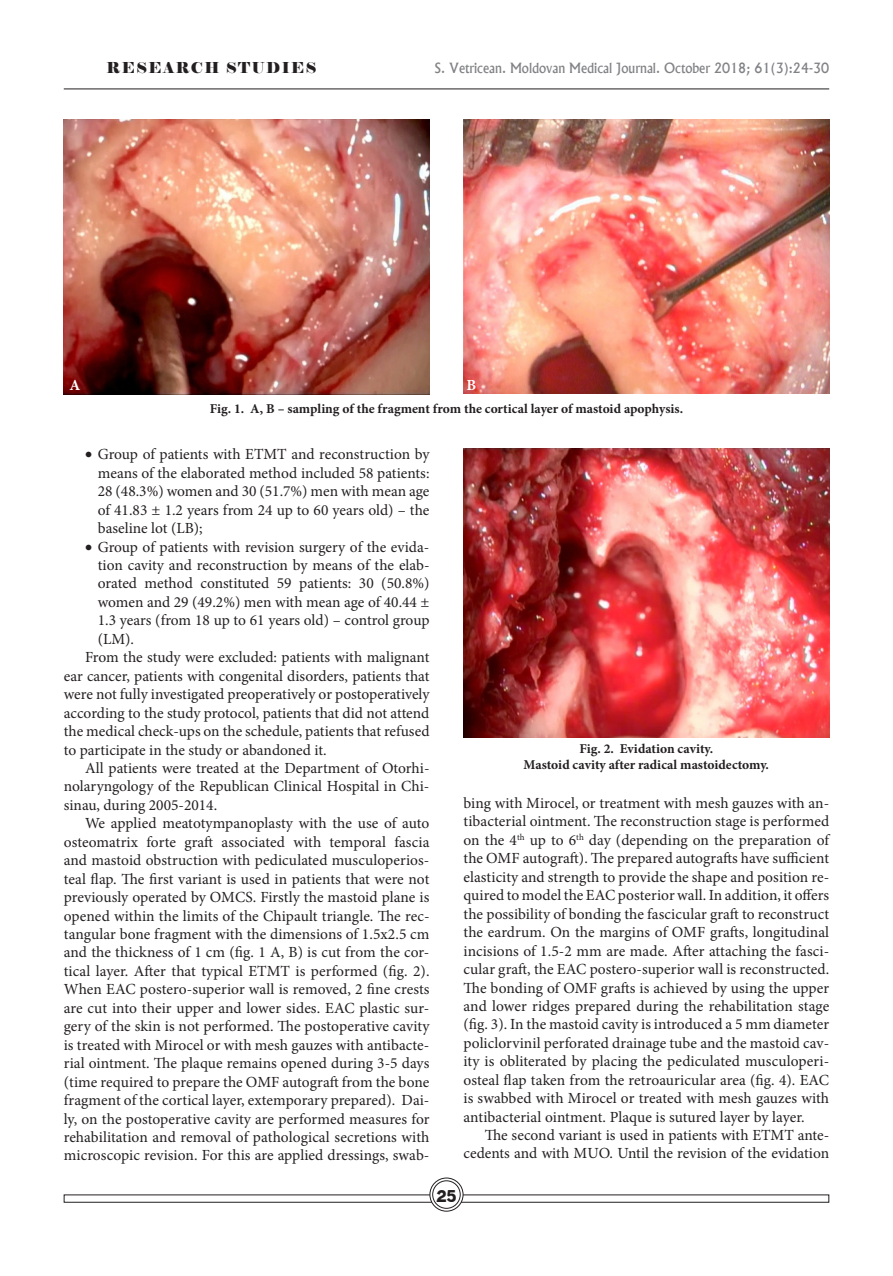
<style>
.page{position:relative;width:893px;height:1276px;background:#fff}
.page>*{position:absolute;margin:0;border:0;box-sizing:border-box;transform-origin:0 0}
.t1{font:15.45px/18.5px "Minion Pro";color:#231f20;text-align:justify}
.t2{font:700 15.45px "Minion Pro";color:#fff}
.t3{font:15px "Elephant";letter-spacing:.1em;color:#231f20}
.t4{font:15px "Adver Gothic";color:#231f20;scale:.9 1}
.t5{font:700 13.5px/16.5px "Minion Pro";color:#231f20;text-align:center}
.t6{font:500 13.5px "Albertus";color:#808285;scale:.95 1}
</style>
<div class="page">
<hr style="left:64px;top:89px;width:765px;height:1px;background:#231f20">
<img style="left:463px;top:119px;width:366px;height:275px">
<img style="left:64px;top:119px;width:365px;height:275px">
<img style="left:463px;top:448px;width:366px;height:290px">
<svg style="left:430px;top:1178px;width:33px;height:33px"></svg>
<div style="left:429px;top:1177px;width:34px;height:34px;border:1px solid #231f20;border-radius:50%"></div>
<div style="left:433px;top:1180px;width:27px;height:28px;background:#fff;border-radius:50%"></div>
<div style="left:432px;top:1180px;width:29px;height:28px;border:1px solid #231f20;border-radius:50%"></div>
<p class="t3" style="left:107px;top:58px;width:198px">RESEARCH STUDIES</p>
<p class="t6" style="left:434px;top:59px;width:417px">S. Vetricean. Moldovan Medical Journal. October 2018; 61(3):24-30</p>
<p class="t2" style="left:69px;top:374px;width:12px">A</p>
<p class="t2" style="left:466px;top:374px;width:11px">B</p>
<p class="t5" style="left:210px;top:400px;width:475px">Fig. 1. A, B – sampling of the fragment from the cortical layer of mastoid apophysis.</p>
<p class="t1" style="left:98px;top:445px;width:333px;text-indent:-13px">• Group of patients with ETMT and reconstruction by means of the elaborated method included 58 patients:<br>28 (48.3%) women and 30 (51.7%) men with mean age of 41.83 ± 1.2 years from 24 up to 60 years old) – the baseline lot (LB);</p>
<p class="t1" style="left:85px;top:537px;width:346px">• Group of patients with revision surgery of the evida-</p>
<p class="t1" style="left:98px;top:556px;width:333px">tion cavity and reconstruction by means of the elab-</p>
<p class="t1" style="left:98px;top:574px;width:333px">orated method constituted 59 patients: 30 (50.8%)</p>
<p class="t1" style="left:98px;top:593px;width:333px">women and 29 (49.2%) men with mean age of 40.44 ±</p>
<p class="t1" style="left:98px;top:611px;width:333px">1.3 years (from 18 up to 61 years old) – control group</p>
<p class="t1" style="left:98px;top:629px;width:38px">(LM).</p>
<p class="t1" style="left:85px;top:648px;width:346px">From the study were excluded: patients with malignant</p>
<p class="t1" style="left:64px;top:666px;width:367px">ear cancer, patients with congenital disorders, patients that</p>
<p class="t1" style="left:64px;top:685px;width:367px">were not fully investigated preoperatively or postoperatively</p>
<p class="t1" style="left:64px;top:703px;width:367px">according to the study protocol, patients that did not attend</p>
<p class="t1" style="left:64px;top:722px;width:367px">the medical check-ups on the schedule, patients that refused</p>
<p class="t1" style="left:64px;top:740px;width:264px">to participate in the study or abandoned it.</p>
<p class="t1" style="left:85px;top:759px;width:346px">All patients were treated at the Department of Otorhi-</p>
<p class="t1" style="left:64px;top:777px;width:367px">nolaryngology of the Republican Clinical Hospital in Chi-</p>
<p class="t1" style="left:64px;top:796px;width:155px">sinau, during 2005-2014.</p>
<p class="t1" style="left:85px;top:814px;width:346px">We applied meatotympanoplasty with the use of auto</p>
<p class="t1" style="left:64px;top:832px;width:367px">osteomatrix forte graft associated with temporal fascia</p>
<p class="t1" style="left:64px;top:851px;width:367px">and mastoid obstruction with pediculated musculoperios-</p>
<p class="t1" style="left:64px;top:869px;width:367px">teal flap. The first variant is used in patients that were not</p>
<p class="t1" style="left:64px;top:888px;width:367px">previously operated by OMCS. Firstly the mastoid plane is</p>
<p class="t1" style="left:64px;top:906px;width:367px">opened within the limits of the Chipault triangle. The rec-</p>
<p class="t1" style="left:64px;top:925px;width:367px">tangular bone fragment with the dimensions of 1.5x2.5 cm</p>
<p class="t1" style="left:64px;top:943px;width:367px">and the thickness of 1 cm (fig. 1 A, B) is cut from the cor-</p>
<p class="t1" style="left:64px;top:962px;width:367px">tical layer. After that typical ETMT is performed (fig. 2).</p>
<p class="t1" style="left:64px;top:980px;width:367px">When EAC postero-superior wall is removed, 2 fine crests</p>
<p class="t1" style="left:64px;top:998px;width:367px">are cut into their upper and lower sides. EAC plastic sur-</p>
<p class="t1" style="left:64px;top:1017px;width:367px">gery of the skin is not performed. The postoperative cavity</p>
<p class="t1" style="left:64px;top:1035px;width:367px">is treated with Mirocel or with mesh gauzes with antibacte-</p>
<p class="t1" style="left:64px;top:1054px;width:367px">rial ointment. The plaque remains opened during 3-5 days</p>
<p class="t1" style="left:64px;top:1072px;width:367px">(time required to prepare the OMF autograft from the bone</p>
<p class="t1" style="left:64px;top:1091px;width:367px">fragment of the cortical layer, extemporary prepared). Dai-</p>
<p class="t1" style="left:64px;top:1109px;width:367px">ly, on the postoperative cavity are performed measures for</p>
<p class="t1" style="left:64px;top:1128px;width:367px">rehabilitation and removal of pathological secretions with</p>
<p class="t1" style="left:64px;top:1146px;width:367px">microscopic revision. For this are applied dressings, swab-</p>
<p class="t5" style="left:524px;top:740px;width:247px">Fig. 2. Evidation cavity.<br>Mastoid cavity after radical mastoidectomy.</p>
<p class="t1" style="left:463px;top:794px;width:367px">bing with Mirocel, or treatment with mesh gauzes with an&shy;tibacterial ointment. The reconstruction stage is performed on the 4<sup>th</sup> up to 6<sup>th</sup> day (depending on the preparation of the OMF autograft). The prepared autografts have sufficient elasticity and strength to provide the shape and position re&shy;quired to model the EAC posterior wall. In addition, it offers the possibility of bonding the fascicular graft to reconstruct the eardrum. On the margins of OMF grafts, longitudinal incisions of 1.5-2 mm are made. After attaching the fasci&shy;cular graft, the EAC postero-superior wall is reconstructed.<br>The bonding of OMF grafts is achieved by using the upper and lower ridges prepared during the rehabilitation stage (fig. 3). In the mastoid cavity is introduced a 5 mm diameter policlorvinil perforated drainage tube and the mastoid cav&shy;ity is obliterated by placing the pediculated musculoperi&shy;osteal flap taken from the retroauricular area (fig. 4). EAC is swabbed with Mirocel or treated with mesh gauzes with antibacterial ointment. Plaque is sutured layer by layer.</p>
<p class="t1" style="left:463px;top:1126px;width:367px;text-align:right">The second variant is used in patients with ETMT ante&shy;cedents and with MUO. Until the revision of the evidation</p>
<p class="t4" style="left:436px;top:1186px;width:24px">25</p>
</div>
